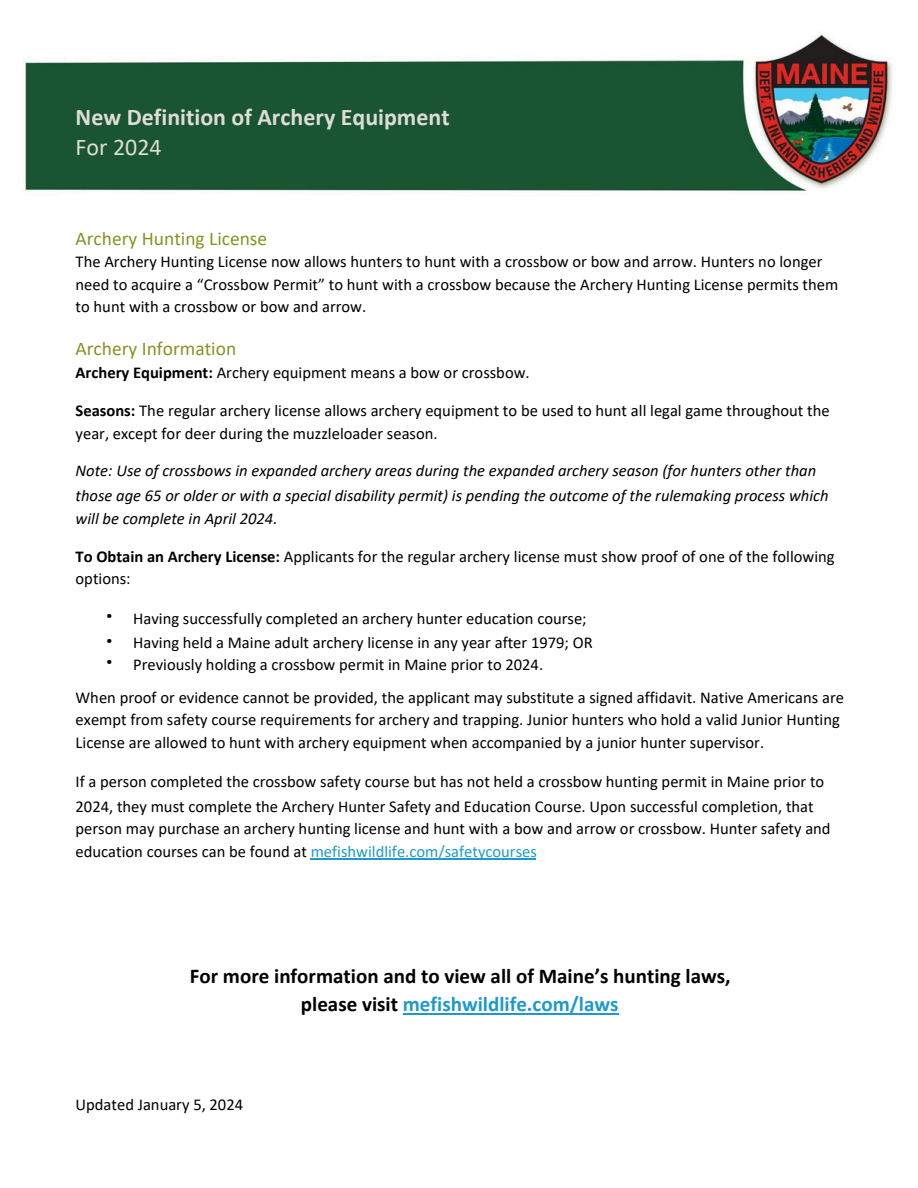
<style>
.page{position:relative;width:918px;height:1188px;background:#fff}
.page>*{position:absolute;margin:0;border:0;box-sizing:border-box;transform-origin:0 0}
.t1{font:700 24px/29.2px "Calibri";color:#dfdcd4}
.t2{font:700 21px/28.2px "Calibri";color:#000;text-align:center}
.t3{font:19.5px "Calibri";color:#8a9024}
.t4{font:16.5px/22.5px "Calibri";color:#000}
.t5{font:italic 16.5px "Calibri";color:#000}
.t6{font:16.5px "Calibri";color:#1f99cb}
.t7{font:16.5px "IBM Plex Sans";color:#000}
.s1{font-weight:400}
.s2{font-weight:700}
.s3{color:#000}
.s4{color:#1f99cb}
</style>
<div class="page">
<img style="left:25px;top:34px;width:868px;height:160px">
<hr style="left:310px;top:858px;width:225px;height:1px;background:#1f99cb">
<hr style="left:403px;top:1013px;width:215px;height:2px;background:#1f99cb">
<h1 class="t1" style="left:76px;top:105px;width:376px">New Definition of Archery Equipment<br><span class="s1">For 2024</span></h1>
<h2 class="t3" style="left:76px;top:230px;width:193px">Archery Hunting License</h2>
<p class="t4" style="left:76px;top:252px;width:764px">The Archery Hunting License now allows hunters to hunt with a crossbow or bow and arrow. Hunters no longer need to acquire a “Crossbow Permit” to hunt with a crossbow because the Archery Hunting License permits them to hunt with a crossbow or bow and arrow.</p>
<p class="t3" style="left:76px;top:340px;width:162px">Archery Information</p>
<h3 class="t4" style="left:76px;top:363px;width:456px"><span class="s2">Archery Equipment:</span> Archery equipment means a bow or crossbow.</h3>
<p class="t4" style="left:76px;top:401px;width:756px"><span class="s2">Seasons:</span> The regular archery license allows archery equipment to be used to hunt all legal game throughout the</p>
<p class="t4" style="left:76px;top:423px;width:364px">year, except for deer during the muzzleloader season.</p>
<p class="t5" style="left:76px;top:464px;width:742px">Note: Use of crossbows in expanded archery areas during the expanded archery season (for hunters other than</p>
<p class="t5" style="left:76px;top:489px;width:755px">those age 65 or older or with a special disability permit) is pending the outcome of the rulemaking process which</p>
<p class="t5" style="left:76px;top:511px;width:203px">will be complete in April 2024.</p>
<p class="t4" style="left:76px;top:547px;width:761px"><span class="s2">To Obtain an Archery License:</span> Applicants for the regular archery license must show proof of one of the following</p>
<p class="t4" style="left:76px;top:569px;width:57px">options:</p>
<p class="t7" style="left:106px;top:604px;width:8px">•</p>
<p class="t7" style="left:106px;top:629px;width:8px">•</p>
<p class="t7" style="left:106px;top:650px;width:8px">•</p>
<p class="t4" style="left:133px;top:608px;width:455px">Having successfully completed an archery hunter education course;</p>
<p class="t4" style="left:133px;top:633px;width:461px">Having held a Maine adult archery license in any year after 1979; OR</p>
<p class="t4" style="left:133px;top:654px;width:412px">Previously holding a crossbow permit in Maine prior to 2024.</p>
<p class="t4" style="left:76px;top:687px;width:770px">When proof or evidence cannot be provided, the applicant may substitute a signed affidavit. Native Americans are</p>
<p class="t4" style="left:76px;top:710px;width:766px">exempt from safety course requirements for archery and trapping. Junior hunters who hold a valid Junior Hunting</p>
<p class="t4" style="left:76px;top:732px;width:690px">License are allowed to hunt with archery equipment when accompanied by a junior hunter supervisor.</p>
<p class="t4" style="left:76px;top:772px;width:750px">If a person completed the crossbow safety course but has not held a crossbow hunting permit in Maine prior to</p>
<p class="t4" style="left:76px;top:797px;width:740px">2024, they must complete the Archery Hunter Safety and Education Course. Upon successful completion, that</p>
<p class="t4" style="left:76px;top:819px;width:757px">person may purchase an archery hunting license and hunt with a bow and arrow or crossbow. Hunter safety and</p>
<p class="t6" style="left:76px;top:845px;width:463px"><span class="s3">education courses can be found at</span> mefishwildlife.com/safetycourses</p>
<p class="t2" style="left:190px;top:964px;width:542px">For more information and to view all of Maine’s hunting laws, please visit <span class="s4">mefishwildlife.com/laws</span></p>
<h3 class="t4" style="left:76px;top:1094px;width:169px">Updated January 5, 2024</h3>
</div>
